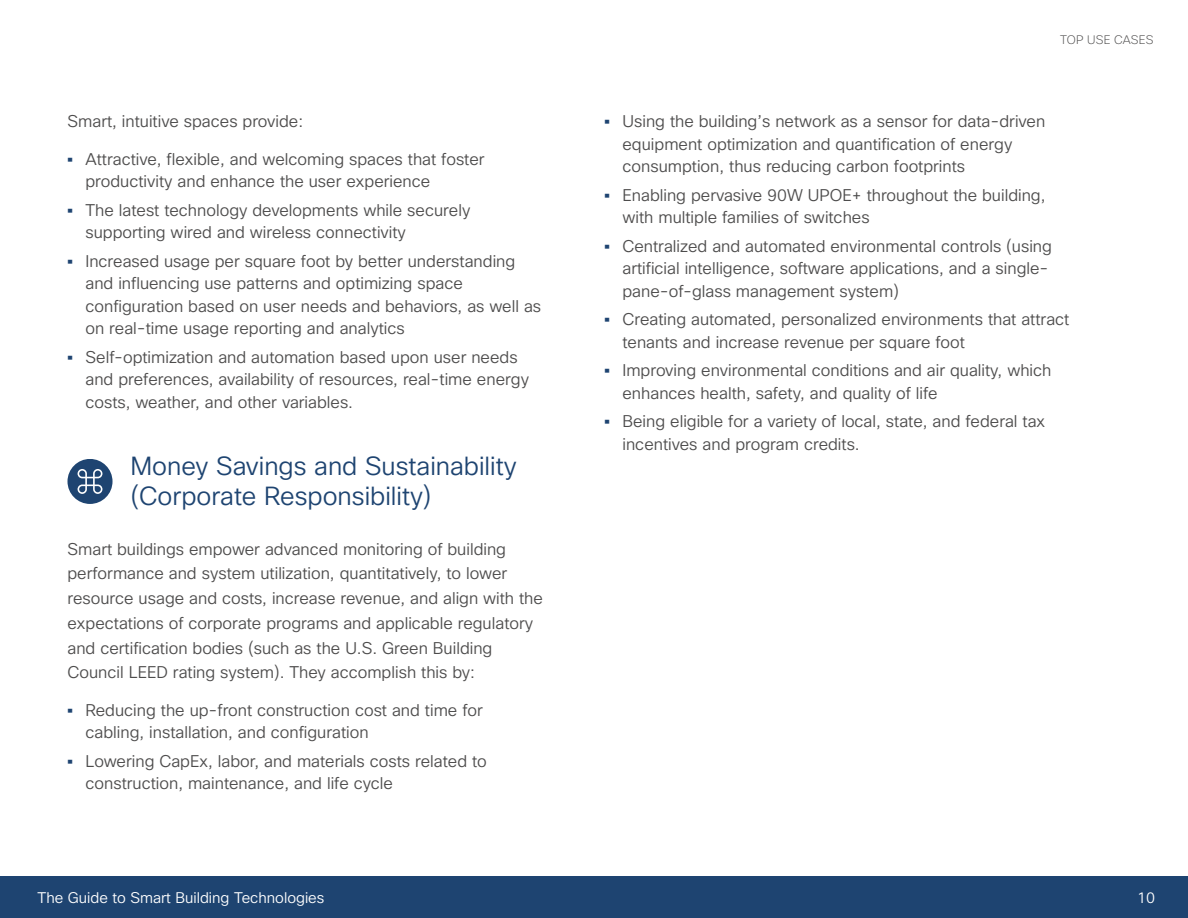
<style>
.page{position:relative;width:1188px;height:918px;background:#fff}
.page>*{position:absolute;margin:0;border:0;box-sizing:border-box;transform-origin:0 0}
.t1{font:300 25.5px/30px "Cisco Sans";color:#1e4471}
.t2{font:300 16.5px/22.5px "Cisco Sans";color:#4d4c4c}
.t3{font:300 15px "Cisco Sans";color:#fff}
.t4{font:200 12px "Cisco Sans";letter-spacing:.01em;color:#4d4c4c}
.s1{font-family:"Cisco Sans TT";font-weight:800;color:#1e4471}
</style>
<div class="page">
<div style="left:0;top:876px;width:1188px;height:42px;background:#1e4471"></div>
<div style="left:68px;top:459px;width:44px;height:45px;background:#1e4471;border-radius:50%"></div>
<svg style="left:78px;top:469px;width:24px;height:25px"></svg>
<p class="t2" style="left:68px;top:111px;width:237px">Smart, intuitive spaces provide:</p>
<p class="t2" style="left:86px;top:148px;width:401px;text-indent:-18px"><span class="s1">•</span> Attractive, flexible, and welcoming spaces that foster productivity and enhance the user experience</p>
<p class="t2" style="left:86px;top:199px;width:386px;text-indent:-18px"><span class="s1">•</span> The latest technology developments while securely supporting wired and wireless connectivity</p>
<p class="t2" style="left:86px;top:250px;width:457px;text-indent:-18px"><span class="s1">•</span> Increased usage per square foot by better understanding and influencing use patterns and optimizing space configuration based on user needs and behaviors, as well as on real-time usage reporting and analytics</p>
<p class="t2" style="left:86px;top:346px;width:445px;text-indent:-18px"><span class="s1">•</span> Self-optimization and automation based upon user needs and preferences, availability of resources, real-time energy costs, weather, and other variables.</p>
<h1 class="t1" style="left:130px;top:452px;width:388px">Money Savings and Sustainability (Corporate Responsibility)</h1>
<p class="t2" style="left:68px;top:537px;width:477px;line-height:24.8px">Smart buildings empower advanced monitoring of building performance and system utilization, quantitatively, to lower resource usage and costs, increase revenue, and align with the expectations of corporate programs and applicable regulatory and certification bodies (such as the U.S. Green Building Council LEED rating system). They accomplish this by:</p>
<p class="t2" style="left:86px;top:699px;width:399px;text-indent:-18px"><span class="s1">•</span> Reducing the up-front construction cost and time for cabling, installation, and configuration</p>
<p class="t2" style="left:86px;top:750px;width:403px;text-indent:-18px"><span class="s1">•</span> Lowering CapEx, labor, and materials costs related to construction, maintenance, and life cycle</p>
<p class="t4" style="left:1060px;top:32px;width:95px">TOP USE CASES</p>
<p class="t2" style="left:623px;top:111px;width:424px;text-indent:-18px"><span class="s1">•</span> Using the building’s network as a sensor for data-driven equipment optimization and quantification of energy consumption, thus reducing carbon footprints</p>
<p class="t2" style="left:623px;top:184px;width:425px;text-indent:-18px"><span class="s1">•</span> Enabling pervasive 90W UPOE+ throughout the building, with multiple families of switches</p>
<p class="t2" style="left:623px;top:235px;width:431px;text-indent:-18px"><span class="s1">•</span> Centralized and automated environmental controls (using artificial intelligence, software applications, and a single&shy;pane-of-glass management system)</p>
<p class="t2" style="left:623px;top:309px;width:448px;text-indent:-18px"><span class="s1">•</span> Creating automated, personalized environments that attract tenants and increase revenue per square foot</p>
<p class="t2" style="left:623px;top:360px;width:430px;text-indent:-18px"><span class="s1">•</span> Improving environmental conditions and air quality, which enhances health, safety, and quality of life</p>
<p class="t2" style="left:623px;top:411px;width:424px;text-indent:-18px"><span class="s1">•</span> Being eligible for a variety of local, state, and federal tax incentives and program credits.</p>
<p class="t3" style="left:38px;top:888px;width:288px">The Guide to Smart Building Technologies</p>
<p class="t3" style="left:1137px;top:888px;width:19px">10</p>
</div>
